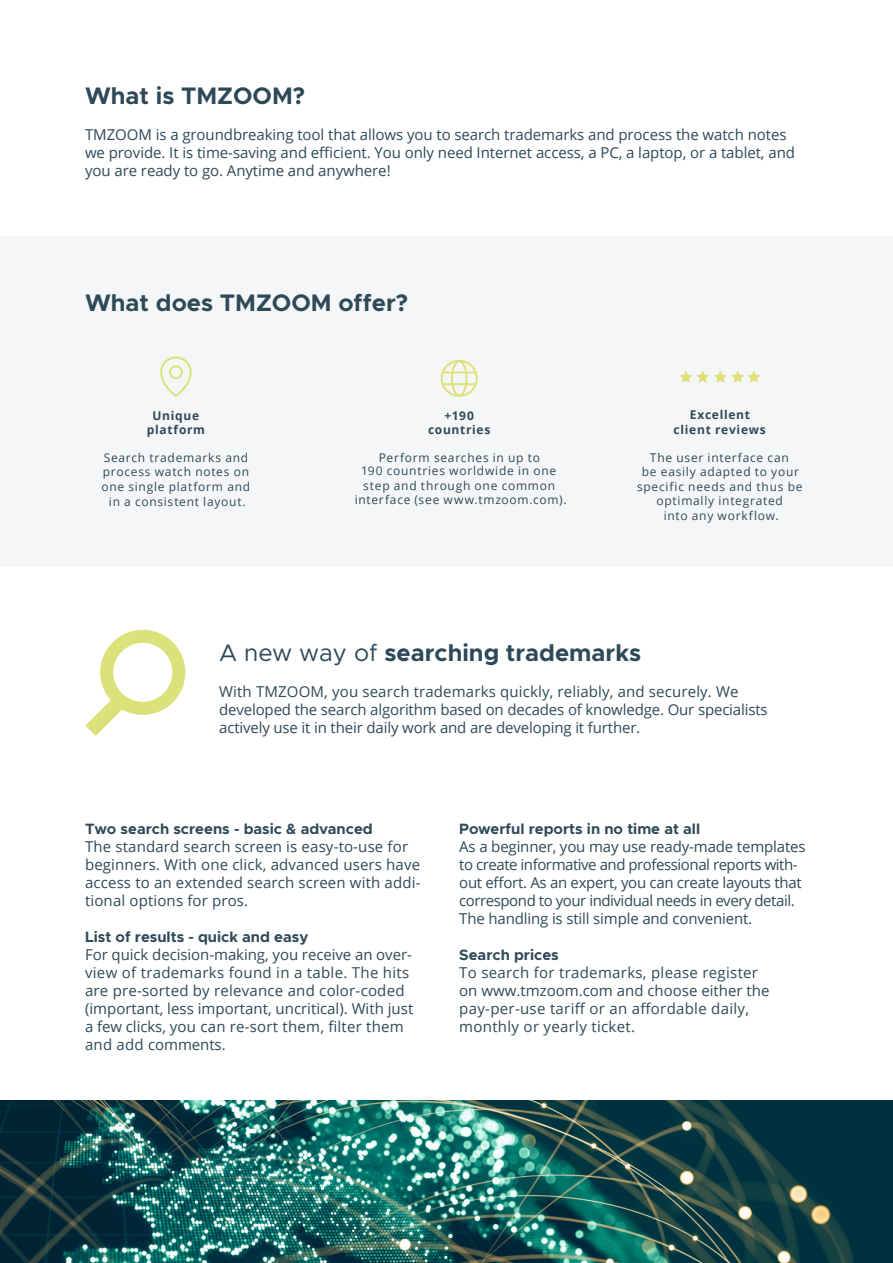
<style>
.page{position:relative;width:893px;height:1263px;background:#fff}
.page>*{position:absolute;margin:0;border:0;box-sizing:border-box;transform-origin:0 0}
.t1{font:700 24px "Metropolis";color:#2e4958}
.t2{font:15px/18px "Open Sans";letter-spacing:-.005em;color:#2e4958}
.t3{font:15px/18px "Open Sans";letter-spacing:.02em;color:#2e4958}
.t4{font:700 15px "Metropolis";color:#2e4958}
.t5{font:12px/14.7px "Open Sans";letter-spacing:.06em;color:#2e4958;text-align:center}
.t6{font:700 12px/14.7px "Open Sans";letter-spacing:.06em;color:#2e4958;text-align:center}
.s1{font-weight:400}
</style>
<div class="page">
<div style="left:0;top:236px;width:893px;height:330px;background:#f5f6f7"></div>
<div style="left:441px;top:360px;width:37px;height:37px;border:2px solid #dce279;border-radius:50%"></div>
<hr style="left:443px;top:371px;width:33px;height:2px;background:#dce279">
<hr style="left:443px;top:383px;width:33px;height:2px;background:#dce279">
<div style="left:451px;top:360px;width:16px;height:36px;border:2px solid #dce279;border-radius:50%"></div>
<svg style="left:679px;top:370px;width:81px;height:13px"></svg>
<svg style="left:160px;top:356px;width:32px;height:41px"></svg>
<div style="left:100px;top:630px;width:85px;height:85px;border:13px solid #dce27a;border-radius:50%"></div>
<svg style="left:85px;top:679px;width:57px;height:57px"></svg>
<img style="left:0;top:1100px;width:893px;height:163px">
<h1 class="t1" style="left:85px;top:81px;width:221px">What is TMZOOM?</h1>
<p class="t2" style="left:85px;top:125px;width:711px">TMZOOM is a groundbreaking tool that allows you to search trademarks and process the watch notes we provide. It is time-saving and efficient. You only need Internet access, a PC, a laptop, or a tablet, and you are ready to go. Anytime and anywhere!</p>
<h1 class="t1" style="left:85px;top:288px;width:324px">What does TMZOOM offer?</h1>
<p class="t6" style="left:147px;top:408px;width:60px">Unique platform</p>
<p class="t6" style="left:674px;top:407px;width:94px">Excellent client reviews</p>
<p class="t5" style="left:101px;top:450px;width:150px">Search trademarks and process watch notes on one single platform and in a consistent layout.</p>
<p class="t5" style="left:361px;top:450px;width:197px;line-height:13.5px">Perform searches in up to<br>190 countries worldwide in one</p>
<p class="t6" style="left:428px;top:409px;width:64px;line-height:13.5px">+190 countries</p>
<p class="t5" style="left:637px;top:449px;width:167px">The user interface can<br>be easily adapted to your specific needs and thus be optimally integrated<br>into any workflow.</p>
<p class="t5" style="left:355px;top:478px;width:213px">step and through one common interface (see www.tmzoom.com).</p>
<h1 class="t1" style="left:219px;top:637px;width:423px"><span class="s1">A new way of</span> searching trademarks</h1>
<p class="t2" style="left:219px;top:682px;width:550px">With TMZOOM, you search trademarks quickly, reliably, and securely. We developed the search algorithm based on decades of knowledge. Our specialists actively use it in their daily work and are developing it further.</p>
<p class="t4" style="left:85px;top:819px;width:289px">Two search screens - basic &amp; advanced</p>
<p class="t2" style="left:85px;top:837px;width:337px">The standard search screen is easy-to-use for beginners. With one click, advanced users have access to an extended search screen with addi&shy;tional options for pros.</p>
<p class="t4" style="left:85px;top:927px;width:225px">List of results - quick and easy</p>
<p class="t2" style="left:85px;top:945px;width:330px">For quick decision-making, you receive an over&shy;view of trademarks found in a table. The hits are pre-sorted by relevance and color-coded (important, less important, uncritical). With just a few clicks, you can re-sort them, filter them and add comments.</p>
<p class="t4" style="left:459px;top:819px;width:242px">Powerful reports in no time at all</p>
<p class="t2" style="left:459px;top:837px;width:348px">As a beginner, you may use ready-made templates to create informative and professional reports with&shy;out effort. As an expert, you can create layouts that correspond to your individual needs in every detail.<br>The handling is still simple and convenient.</p>
<p class="t4" style="left:459px;top:945px;width:101px">Search prices</p>
<p class="t3" style="left:459px;top:963px;width:312px">To search for trademarks, please register on www.tmzoom.com and choose either the pay-per-use tariff or an affordable daily, monthly or yearly ticket.</p>
</div>
